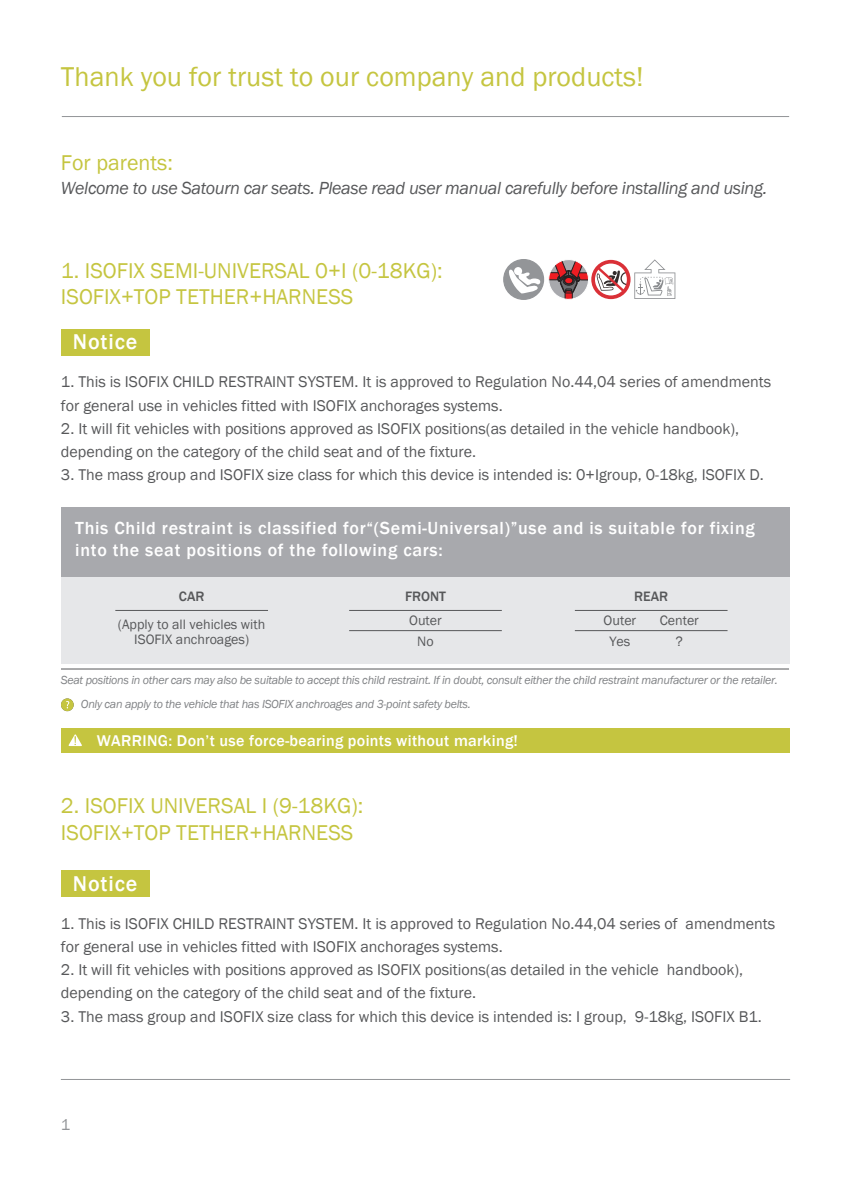
<style>
.page{position:relative;width:851px;height:1191px;background:#fff}
.page>*{position:absolute;margin:0;border:0;box-sizing:border-box;transform-origin:0 0}
.t1{font:28px "Franklin Gothic";color:#c5c540}
.t2{font:22px/26.4px "Franklin Gothic";color:#c5c540}
.t3{font:500 22px "Franklin Gothic";letter-spacing:.04em;color:#fff}
.t4{font:500 18px/21.6px "Franklin Gothic";letter-spacing:.04em;color:#fff}
.t5{font:italic 18px "Franklin Gothic";letter-spacing:-.02em;color:#57585a}
.t6{font:16px/23.2px "Franklin Gothic";color:#57585a}
.t7{font:500 16px "Franklin Gothic";letter-spacing:.02em;color:#fff}
.t8{font:16px "Franklin Gothic";color:#939598}
.t9{font:14px/21px "Franklin Gothic";color:#57585a;text-align:center}
.t10{font:500 14px "Franklin Gothic";color:#57585a}
.t11{font:italic 12px "Franklin Gothic";letter-spacing:-.025em;color:#808285}
</style>
<div class="page">
<hr style="left:61px;top:1079px;width:728px;height:1px;background:#939598">
<hr style="left:62px;top:116px;width:726px;height:1px;background:#939598">
<div style="left:61px;top:329px;width:88px;height:26px;background:#c5c540"></div>
<div style="left:61px;top:507px;width:727px;height:70px;background:#a8a9ad"></div>
<div style="left:61px;top:728px;width:727px;height:24px;background:#c5c540"></div>
<div style="left:61px;top:577px;width:727px;height:86px;background:#e6e7e9"></div>
<div style="left:61px;top:870px;width:88px;height:27px;background:#c5c540"></div>
<svg style="left:503px;top:259px;width:40px;height:40px"></svg>
<div style="left:503px;top:259px;width:41px;height:41px;border:1px solid #939598;border-radius:50%"></div>
<svg style="left:506px;top:259px;width:169px;height:41px"></svg>
<hr style="left:115px;top:610px;width:153px;height:1px;background:#57585a">
<hr style="left:61px;top:668px;width:727px;height:1px;background:#57585a">
<hr style="left:349px;top:610px;width:152px;height:1px;background:#57585a">
<hr style="left:349px;top:630px;width:152px;height:1px;background:#57585a">
<hr style="left:574px;top:610px;width:153px;height:1px;background:#57585a">
<hr style="left:574px;top:630px;width:153px;height:1px;background:#57585a">
<svg style="left:61px;top:698px;width:13px;height:13px"></svg>
<svg style="left:66px;top:701px;width:3px;height:7px"></svg>
<svg style="left:69px;top:734px;width:13px;height:12px"></svg>
<h1 class="t1" style="left:61px;top:59px;width:584px">Thank you for trust to our company and products!</h1>
<h2 class="t2" style="left:61px;top:150px;width:113px">For parents:</h2>
<p class="t5" style="left:61px;top:177px;width:707px">Welcome to use Satourn car seats. Please read user manual carefully before installing and using.</p>
<h2 class="t2" style="left:61px;top:258px;width:383px">1. ISOFIX SEMI-UNIVERSAL 0+I (0-18KG):<br>ISOFIX+TOP TETHER+HARNESS</h2>
<h2 class="t3" style="left:73px;top:328px;width:66px">Notice</h2>
<p class="t6" style="left:61px;top:371px;width:711px">1. This is ISOFIX CHILD RESTRAINT SYSTEM. It is approved to Regulation No.44,04 series of amendments for general use in vehicles fitted with ISOFIX anchorages systems.</p>
<p class="t6" style="left:61px;top:417px;width:679px">2. It will fit vehicles with positions approved as ISOFIX positions(as detailed in the vehicle handbook), depending on the category of the child seat and of the fixture.</p>
<p class="t6" style="left:61px;top:463px;width:704px">3. The mass group and ISOFIX size class for which this device is intended is: 0+Igroup, 0-18kg, ISOFIX D.</p>
<p class="t4" style="left:75px;top:517px;width:681px">This Child restraint is classified for“(Semi-Universal)”use and is suitable for fixing into the seat positions of the following cars:</p>
<p class="t10" style="left:179px;top:587px;width:27px">CAR</p>
<p class="t9" style="left:118px;top:617px;width:149px;line-height:15.2px">(Apply to all vehicles with<br>ISOFIX anchroages)</p>
<p class="t10" style="left:405px;top:587px;width:42px">FRONT</p>
<p class="t9" style="left:409px;top:610px;width:34px">Outer<br>No</p>
<p class="t10" style="left:634px;top:587px;width:35px">REAR</p>
<p class="t9" style="left:603px;top:610px;width:34px">Outer<br>Yes</p>
<p class="t9" style="left:659px;top:610px;width:41px">Center ?</p>
<p class="t11" style="left:61px;top:672px;width:718px">Seat positions in other cars may also be suitable to accept this child restraint. If in doubt, consult either the child restraint manufacturer or the retailer.</p>
<p class="t11" style="left:81px;top:697px;width:391px">Only can apply to the vehicle that has ISOFIX anchroages and 3-point safety belts.</p>
<p class="t7" style="left:97px;top:731px;width:422px">WARRING: Don’t use force-bearing points without marking!</p>
<h2 class="t2" style="left:61px;top:793px;width:304px">2. ISOFIX UNIVERSAL I (9-18KG):<br>ISOFIX+TOP TETHER+HARNESS</h2>
<h2 class="t3" style="left:73px;top:869px;width:66px">Notice</h2>
<p class="t6" style="left:61px;top:912px;width:715px">1. This is ISOFIX CHILD RESTRAINT SYSTEM. It is approved to Regulation No.44,04 series of amendments for general use in vehicles fitted with ISOFIX anchorages systems.</p>
<p class="t6" style="left:61px;top:958px;width:683px">2. It will fit vehicles with positions approved as ISOFIX positions(as detailed in the vehicle handbook), depending on the category of the child seat and of the fixture.</p>
<p class="t6" style="left:61px;top:1005px;width:702px">3. The mass group and ISOFIX size class for which this device is intended is: I group, 9-18kg, ISOFIX B1.</p>
<p class="t8" style="left:61px;top:1114px;width:11px">1</p>
</div>
